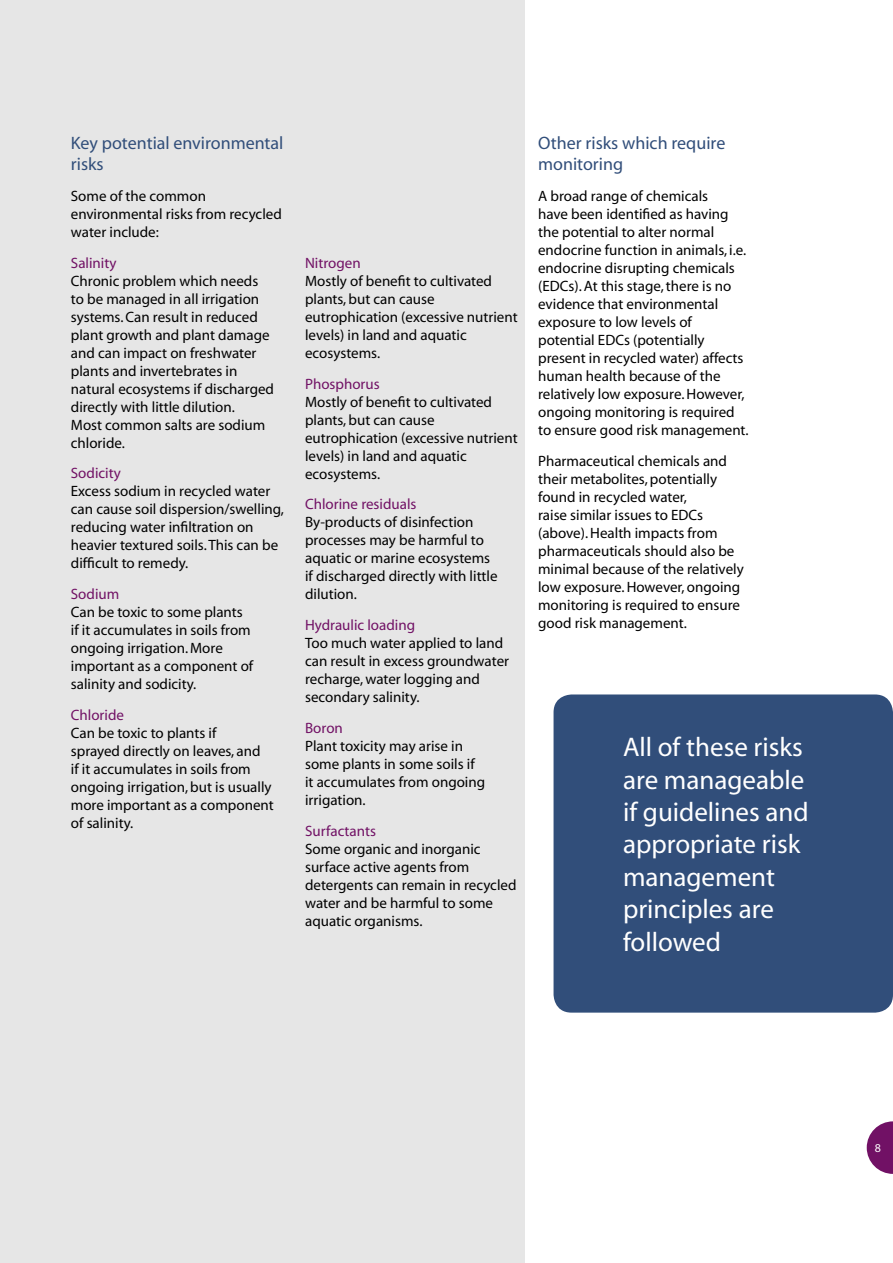
<style>
.page{position:relative;width:893px;height:1263px;background:#fff}
.page>*{position:absolute;margin:0;border:0;box-sizing:border-box;transform-origin:0 0}
.t1{font:27px/32.4px "Myriad";color:#fff}
.t2{font:18px/21.6px "Myriad";color:#314e7a}
.t3{font:15px/18px "Myriad";color:#000}
.t4{font:15px "Myriad";color:#711165}
.t5{font:12px "Myriad";color:#fff}
</style>
<div class="page">
<svg style="left:867px;top:1121px;width:26px;height:53px"></svg>
<div style="left:0;top:0;width:525px;height:1263px;background:#e6e6e6"></div>
<div style="left:554px;top:694px;width:339px;height:319px;background:#314e7a;border-radius:18px"></div>
<p class="t2" style="left:71px;top:132px;width:214px">Key potential environmental risks</p>
<p class="t3" style="left:71px;top:187px;width:212px">Some of the common environmental risks from recycled water include:</p>
<p class="t4" style="left:71px;top:255px;width:47px">Salinity</p>
<p class="t3" style="left:71px;top:272px;width:205px">Chronic problem which needs to be managed in all irrigation systems. Can result in reduced plant growth and plant damage and can impact on freshwater plants and invertebrates in natural ecosystems if discharged directly with little dilution.<br>Most common salts are sodium chloride.</p>
<p class="t4" style="left:71px;top:466px;width:52px">Sodicity</p>
<p class="t3" style="left:71px;top:483px;width:215px">Excess sodium in recycled water can cause soil dispersion/swelling, reducing water infiltration on heavier textured soils. This can be difficult to remedy.</p>
<p class="t4" style="left:71px;top:587px;width:50px">Sodium</p>
<p class="t3" style="left:71px;top:604px;width:184px">Can be toxic to some plants if it accumulates in soils from ongoing irrigation. More important as a component of salinity and sodicity.</p>
<p class="t4" style="left:71px;top:707px;width:55px">Chloride</p>
<p class="t3" style="left:71px;top:725px;width:204px">Can be toxic to plants if<br>sprayed directly on leaves, and<br>if it accumulates in soils from ongoing irrigation, but is usually more important as a component of salinity.</p>
<p class="t4" style="left:305px;top:255px;width:57px">Nitrogen</p>
<p class="t3" style="left:305px;top:272px;width:214px">Mostly of benefit to cultivated plants, but can cause eutrophication (excessive nutrient levels) in land and aquatic ecosystems.</p>
<p class="t4" style="left:305px;top:376px;width:76px">Phosphorus</p>
<p class="t3" style="left:305px;top:393px;width:214px">Mostly of benefit to cultivated plants, but can cause eutrophication (excessive nutrient levels) in land and aquatic ecosystems.</p>
<p class="t4" style="left:305px;top:497px;width:113px">Chlorine residuals</p>
<p class="t3" style="left:305px;top:514px;width:194px">By-products of disinfection processes may be harmful to aquatic or marine ecosystems if discharged directly with little dilution.</p>
<p class="t4" style="left:305px;top:618px;width:112px">Hydraulic loading</p>
<p class="t3" style="left:305px;top:635px;width:205px">Too much water applied to land can result in excess groundwater recharge, water logging and secondary salinity.</p>
<p class="t4" style="left:305px;top:720px;width:39px">Boron</p>
<p class="t3" style="left:305px;top:737px;width:182px">Plant toxicity may arise in some plants in some soils if it accumulates from ongoing irrigation.</p>
<p class="t4" style="left:305px;top:823px;width:72px">Surfactants</p>
<p class="t3" style="left:305px;top:840px;width:213px">Some organic and inorganic surface active agents from detergents can remain in recycled water and be harmful to some aquatic organisms.</p>
<p class="t2" style="left:538px;top:132px;width:189px">Other risks which require monitoring</p>
<p class="t3" style="left:538px;top:187px;width:212px">A broad range of chemicals<br>have been identified as having the potential to alter normal endocrine function in animals, i.e. endocrine disrupting chemicals (EDCs). At this stage, there is no evidence that environmental exposure to low levels of potential EDCs (potentially present in recycled water) affects human health because of the relatively low exposure. However, ongoing monitoring is required to ensure good risk management.</p>
<p class="t3" style="left:538px;top:452px;width:207px">Pharmaceutical chemicals and their metabolites, potentially found in recycled water,<br>raise similar issues to EDCs (above). Health impacts from pharmaceuticals should also be minimal because of the relatively low exposure. However, ongoing monitoring is required to ensure good risk management.</p>
<h1 class="t1" style="left:623px;top:732px;width:187px">All of these risks are manageable if guidelines and appropriate risk management principles are followed</h1>
<p class="t5" style="left:875px;top:1142px;width:8px">8</p>
</div>
